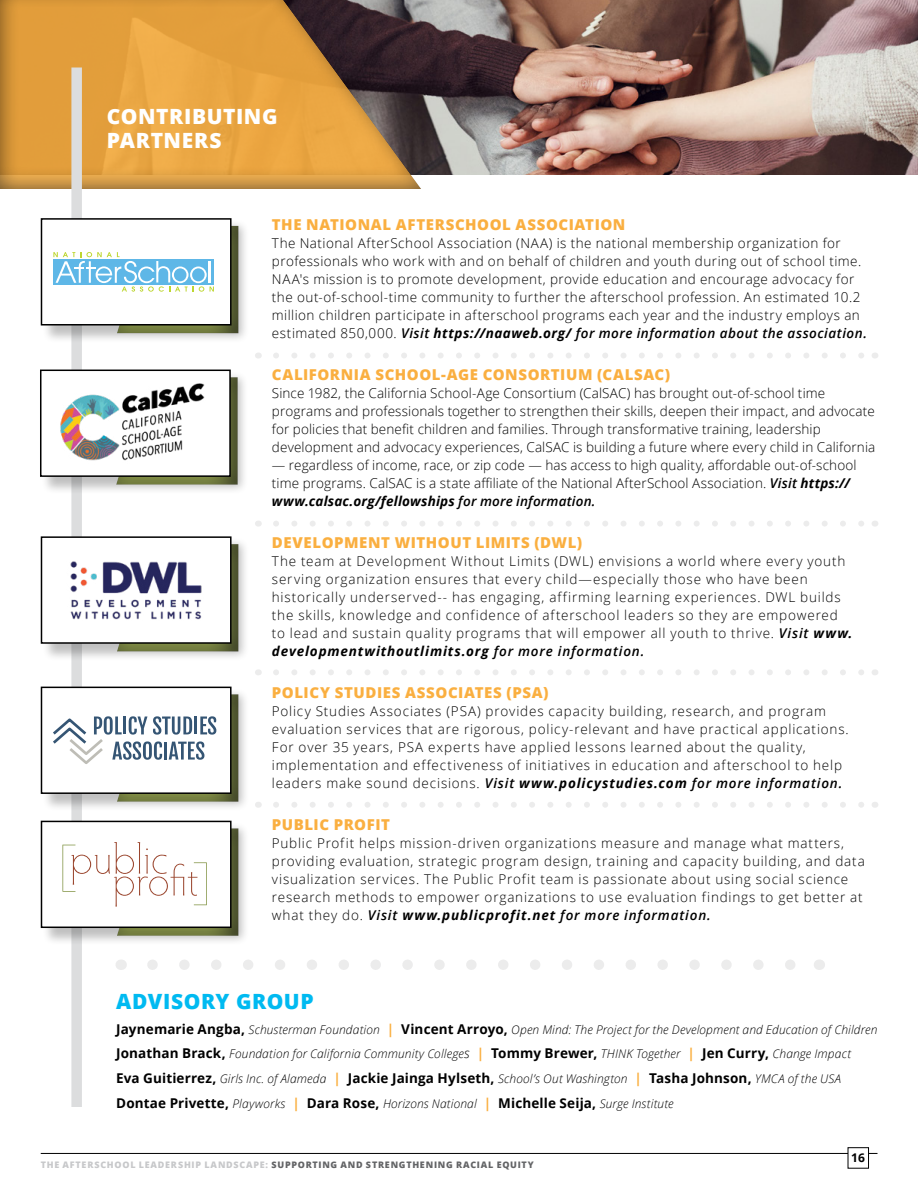
<style>
.page{position:relative;width:918px;height:1188px;background:#fff}
.page>*{position:absolute;margin:0;border:0;box-sizing:border-box;transform-origin:0 0}
.t1{font:800 21px/24px "Open Sans";letter-spacing:.025em;color:#fff}
.t2{font:800 21px "Open Sans";letter-spacing:.03em;color:#00baf1}
.t3{font:800 15px "Open Sans";letter-spacing:.035em;color:#faaf40}
.t4{font:300 13.5px/18px "Open Sans";letter-spacing:.055em;color:#000}
.t5{font:300 13.5px/18px "Open Sans";letter-spacing:.01em;color:#000}
.t6{font:300 13.5px/18px "Open Sans";letter-spacing:.035em;color:#000}
.t7{font:italic 300 12px/24.8px "Open Sans";letter-spacing:.01em;color:#000}
.t8{font:700 12px "Open Sans";color:#000}
.t9{font:800 9px "Open Sans";letter-spacing:.085em;color:#636466}
.s1{font-weight:600;font-style:italic}
.s2{font-weight:700;font-style:italic}
.s3{font-weight:700;font-style:normal;font-size:13.5px}
.s4{font-weight:700;font-style:normal;font-size:13.5px;color:#faaf40}
.s5{font-size:13.5px}
.s6{color:#c7c8ca}
</style>
<div class="page">
<hr style="left:41px;top:1153px;width:837px;height:1px;background:#000">
<div style="left:848px;top:1148px;width:21px;height:20px;background:#fff"></div>
<img style="left:435px;top:0;width:483px;height:175px">
<div style="left:0;top:0;width:435px;height:200px;background:#000;opacity:.75"></div>
<div style="left:71px;top:68px;width:11px;height:1039px;background:#dcddde"></div>
<svg style="left:276px;top:353px;width:588px;height:5px"></svg>
<svg style="left:276px;top:521px;width:588px;height:6px"></svg>
<svg style="left:276px;top:669px;width:588px;height:6px"></svg>
<svg style="left:276px;top:802px;width:588px;height:6px"></svg>
<div style="left:41px;top:370px;width:208px;height:125px;background:#000;opacity:.25"></div>
<div style="left:41px;top:370px;width:189px;height:106px;background:#fff"></div>
<div style="left:40px;top:370px;width:191px;height:107px;border:2px solid #000"></div>
<img style="left:60px;top:383px;width:145px;height:78px">
<div style="left:42px;top:219px;width:207px;height:125px;background:#000;opacity:.25"></div>
<div style="left:41px;top:219px;width:190px;height:106px;background:#fff"></div>
<div style="left:41px;top:218px;width:191px;height:108px;border:2px solid #000"></div>
<div style="left:42px;top:537px;width:207px;height:125px;background:#000;opacity:.25"></div>
<div style="left:41px;top:537px;width:190px;height:106px;background:#fff"></div>
<div style="left:41px;top:536px;width:191px;height:108px;border:2px solid #000"></div>
<div style="left:42px;top:687px;width:207px;height:125px;background:#000;opacity:.25"></div>
<div style="left:41px;top:687px;width:190px;height:106px;background:#fff"></div>
<div style="left:41px;top:687px;width:191px;height:107px;border:2px solid #000"></div>
<div style="left:42px;top:822px;width:207px;height:124px;background:#000;opacity:.25"></div>
<div style="left:41px;top:821px;width:190px;height:106px;background:#fff"></div>
<div style="left:41px;top:821px;width:191px;height:107px;border:2px solid #000"></div>
<svg style="left:53px;top:694px;width:185px;height:108px"></svg>
<img style="left:70px;top:561px;width:132px;height:59px">
<svg style="left:62px;top:828px;width:176px;height:108px"></svg>
<svg style="left:53px;top:226px;width:185px;height:107px"></svg>
<svg style="left:152px;top:960px;width:643px;height:10px"></svg>
<h1 class="t1" style="left:107px;top:103px;width:172px">CONTRIBUTING<br>PARTNERS</h1>
<p class="t3" style="left:272px;top:213px;width:355px">THE NATIONAL AFTERSCHOOL ASSOCIATION</p>
<p class="t6" style="left:272px;top:233px;width:597px">The National AfterSchool Association (NAA) is the national membership organization for professionals who work with and on behalf of children and youth during out of school time.<br>NAA's mission is to promote development, provide education and encourage advocacy for the out-of-school-time community to further the afterschool profession. An estimated 10.2 million children participate in afterschool programs each year and the industry employs an estimated 850,000. <span class="s1">Visit</span> <span class="s2">https://naaweb.org/</span> <span class="s1">for more information about the association.</span></p>
<p class="t3" style="left:272px;top:363px;width:400px">CALIFORNIA SCHOOL-AGE CONSORTIUM (CALSAC)</p>
<p class="t5" style="left:272px;top:383px;width:605px">Since 1982, the California School-Age Consortium (CalSAC) has brought out-of-school time programs and professionals together to strengthen their skills, deepen their impact, and advocate for policies that benefit children and families. Through transformative training, leadership development and advocacy experiences, CalSAC is building a future where every child in California</p>
<p class="t5" style="left:272px;top:455px;width:586px">— regardless of income, race, or zip code — has access to high quality, affordable out-of-school time programs. CalSAC is a state affiliate of the National AfterSchool Association. <span class="s1">Visit</span> <span class="s2">https:// www.calsac.org/fellowships</span> <span class="s1">for more information.</span></p>
<p class="t3" style="left:272px;top:531px;width:312px">DEVELOPMENT WITHOUT LIMITS (DWL)</p>
<p class="t4" style="left:272px;top:551px;width:582px">The team at Development Without Limits (DWL) envisions a world where every youth serving organization ensures that every child—especially those who have been historically underserved-- has engaging, affirming learning experiences. DWL builds the skills, knowledge and confidence of afterschool leaders so they are empowered to lead and sustain quality programs that will empower all youth to thrive. <span class="s1">Visit</span> <span class="s2">www. developmentwithoutlimits.org</span> <span class="s1">for more information.</span></p>
<p class="t3" style="left:272px;top:681px;width:278px">POLICY STUDIES ASSOCIATES (PSA)</p>
<p class="t4" style="left:272px;top:701px;width:578px">Policy Studies Associates (PSA) provides capacity building, research, and program evaluation services that are rigorous, policy-relevant and have practical applications.<br>For over 35 years, PSA experts have applied lessons learned about the quality, implementation and effectiveness of initiatives in education and afterschool to help leaders make sound decisions. <span class="s1">Visit</span> <span class="s2">www.policystudies.com</span> <span class="s1">for more information.</span></p>
<p class="t3" style="left:272px;top:813px;width:120px">PUBLIC PROFIT</p>
<p class="t4" style="left:272px;top:833px;width:595px">Public Profit helps mission-driven organizations measure and manage what matters, providing evaluation, strategic program design, training and capacity building, and data visualization services. The Public Profit team is passionate about using social science research methods to empower organizations to use evaluation findings to get better at what they do. <span class="s1">Visit</span> <span class="s2">www.publicprofit.net</span> <span class="s1">for more information.</span></p>
<h1 class="t2" style="left:116px;top:985px;width:199px">ADVISORY GROUP</h1>
<p class="t7" style="left:116px;top:1016px;width:763px"><span class="s3">Jaynemarie Angba,</span> Schusterman Foundation <span class="s4">|</span> <span class="s3">Vincent Arroyo,</span> Open Mind: The Project for the Development and Education of Children <span class="s3">Jonathan Brack,</span> Foundation for California Community College<span class="s5">s</span> <span class="s4">|</span> <span class="s3">Tommy Brewer,</span> THINK Together <span class="s4">|</span> <span class="s3">Jen Curry,</span> Change Impact <span class="s3">Eva Guitierrez,</span> Girls Inc. of Alameda <span class="s4">|</span> <span class="s3">Jackie Jainga Hylseth,</span> School’s Out Washington <span class="s4">|</span> <span class="s3">Tasha Johnson,</span> YMCA of the USA <span class="s3">Dontae Privette,</span> Playworks <span class="s4">|</span> <span class="s3">Dara Rose,</span> Horizons National <span class="s4">|</span> <span class="s3">Michelle Seija,</span> Surge Institute</p>
<p class="t9" style="left:41px;top:1158px;width:495px"><span class="s6">THE AFTERSCHOOL LEADERSHIP LANDSCAPE:</span> SUPPORTING AND STRENGTHENING RACIAL EQUITY</p>
<p class="t8" style="left:851px;top:1150px;width:15px">16</p>
</div>
